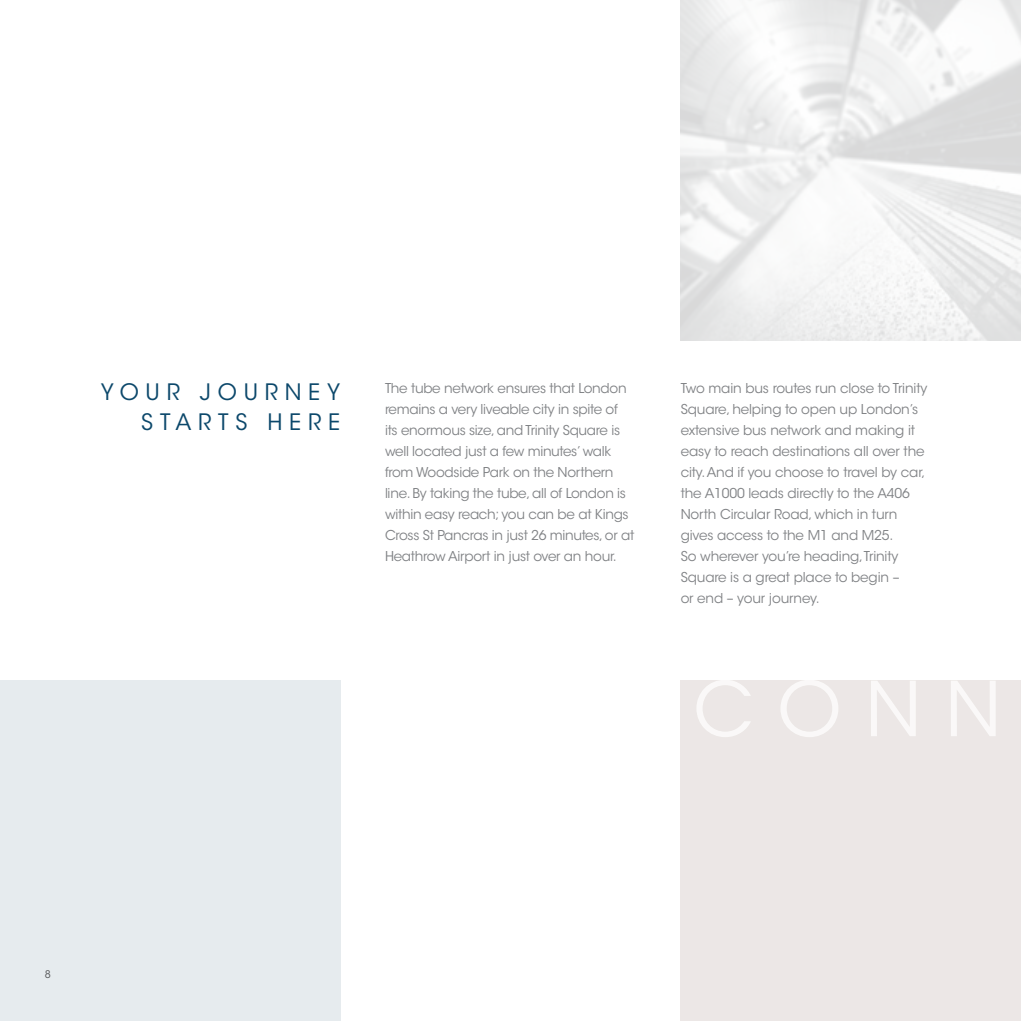
<style>
.page{position:relative;width:1021px;height:1021px;background:#fff}
.page>*{position:absolute;margin:0;border:0;box-sizing:border-box;transform-origin:0 0}
.t1{font:22.5px/30px "ITC Avant Garde Std";letter-spacing:.3em;color:#0c486b;text-align:right}
.t2{font:13.5px/21px "ITC Avant Garde Std";letter-spacing:-.02em;color:#808285}
.t3{font:10.5px "ITC Avant Garde Std";color:#57585a}
</style>
<div class="page">
<div style="left:680px;top:680px;width:340px;height:340px;background:#ece7e6"></div>
<div style="left:0;top:680px;width:340px;height:340px;background:#e6ebee"></div>
<hr style="left:1020px;top:680px;width:1px;height:340px;background:#61b4d3">
<h1 class="t1" style="left:101px;top:376px;width:241px">YOUR JOURNEY<br>STARTS HERE</h1>
<p class="t2" style="left:385px;top:377px;width:251px">The tube network ensures that London remains a very liveable city in spite of<br>its enormous size, and Trinity Square is well located just a few minutes’ walk from Woodside Park on the Northern line. By taking the tube, all of London is within easy reach; you can be at Kings Cross St Pancras in just 26 minutes, or at Heathrow Airport in just over an hour.</p>
<p class="t2" style="left:680px;top:378px;width:248px">Two main bus routes run close to Trinity Square, helping to open up London’s extensive bus network and making it easy to reach destinations all over the city. And if you choose to travel by car, the A1000 leads directly to the A406<br>North Circular Road, which in turn gives access to the M1 and M25.<br>So wherever you’re heading,Trinity Square is a great place to begin –<br>or end – your journey.</p>
<p class="t3" style="left:45px;top:967px;width:8px">8</p>
</div>
